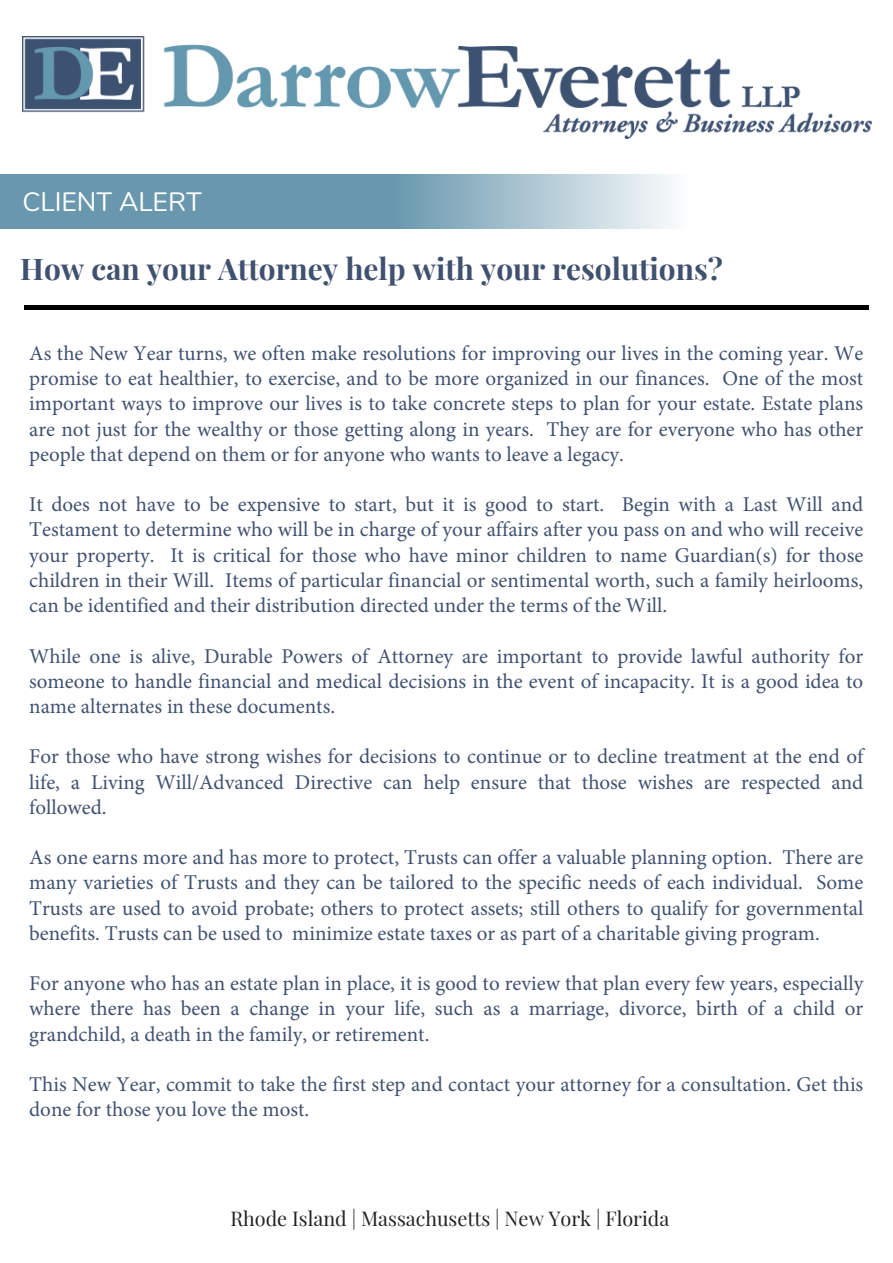
<style>
.page{position:relative;width:893px;height:1263px;background:#fff}
.page>*{position:absolute;margin:0;border:0;box-sizing:border-box;transform-origin:0 0}
.t1{font:700 29.85px "Playfair Display";color:#40516f}
.t2{font:26.55px "Nunito";color:#fff}
.t3{font:21px/25.2px "Minion Pro";color:#40516f;text-align:justify}
.t4{font:19.8px "Playfair Display";color:#222}
</style>
<div class="page">
<img style="left:23px;top:36px;width:848px;height:102px">
<div style="left:25px;top:305px;width:25px;height:5px;background:#000"></div>
<div style="left:843px;top:305px;width:25px;height:5px;background:#000"></div>
<div style="left:49px;top:305px;width:176px;height:5px;background:#000"></div>
<div style="left:225px;top:305px;width:176px;height:5px;background:#000"></div>
<div style="left:400px;top:305px;width:176px;height:5px;background:#000"></div>
<div style="left:576px;top:305px;width:176px;height:5px;background:#000"></div>
<div style="left:751px;top:305px;width:93px;height:5px;background:#000"></div>
<img style="left:0;top:175px;width:671px;height:54px">
<p class="t2" style="left:23px;top:184px;width:181px">CLIENT ALERT</p>
<h1 class="t1" style="left:20px;top:248px;width:704px">How can your Attorney help with your resolutions?</h1>
<p class="t3" style="left:29px;top:341px;width:836px">As the New Year turns, we often make resolutions for improving our lives in the coming year. We promise to eat healthier, to exercise, and to be more organized in our finances. One of the most important ways to improve our lives is to take concrete steps to plan for your estate. Estate plans are not just for the wealthy or those getting along in years. They are for everyone who has other people that depend on them or for anyone who wants to leave a legacy.</p>
<p class="t3" style="left:29px;top:492px;width:836px">It does not have to be expensive to start, but it is good to start. Begin with a Last Will and Testament to determine who will be in charge of your affairs after you pass on and who will receive your property. It is critical for those who have minor children to name Guardian(s) for those children in their Will. Items of particular financial or sentimental worth, such a family heirlooms, can be identified and their distribution directed under the terms of the Will.</p>
<p class="t3" style="left:29px;top:643px;width:836px">While one is alive, Durable Powers of Attorney are important to provide lawful authority for someone to handle financial and medical decisions in the event of incapacity. It is a good idea to name alternates in these documents.</p>
<p class="t3" style="left:29px;top:744px;width:836px">For those who have strong wishes for decisions to continue or to decline treatment at the end of life, a Living Will/Advanced Directive can help ensure that those wishes are respected and followed.</p>
<p class="t3" style="left:29px;top:845px;width:836px">As one earns more and has more to protect, Trusts can offer a valuable planning option. There are many varieties of Trusts and they can be tailored to the specific needs of each individual. Some Trusts are used to avoid probate; others to protect assets; still others to qualify for governmental benefits. Trusts can be used to minimize estate taxes or as part of a charitable giving program.</p>
<p class="t3" style="left:29px;top:971px;width:836px">For anyone who has an estate plan in place, it is good to review that plan every few years, especially where there has been a change in your life, such as a marriage, divorce, birth of a child or grandchild, a death in the family, or retirement.</p>
<p class="t3" style="left:29px;top:1072px;width:836px">This New Year, commit to take the first step and contact your attorney for a consultation. Get this done for those you love the most.</p>
<p class="t4" style="left:230px;top:1205px;width:440px">Rhode Island | Massachusetts | New York | Florida</p>
</div>
